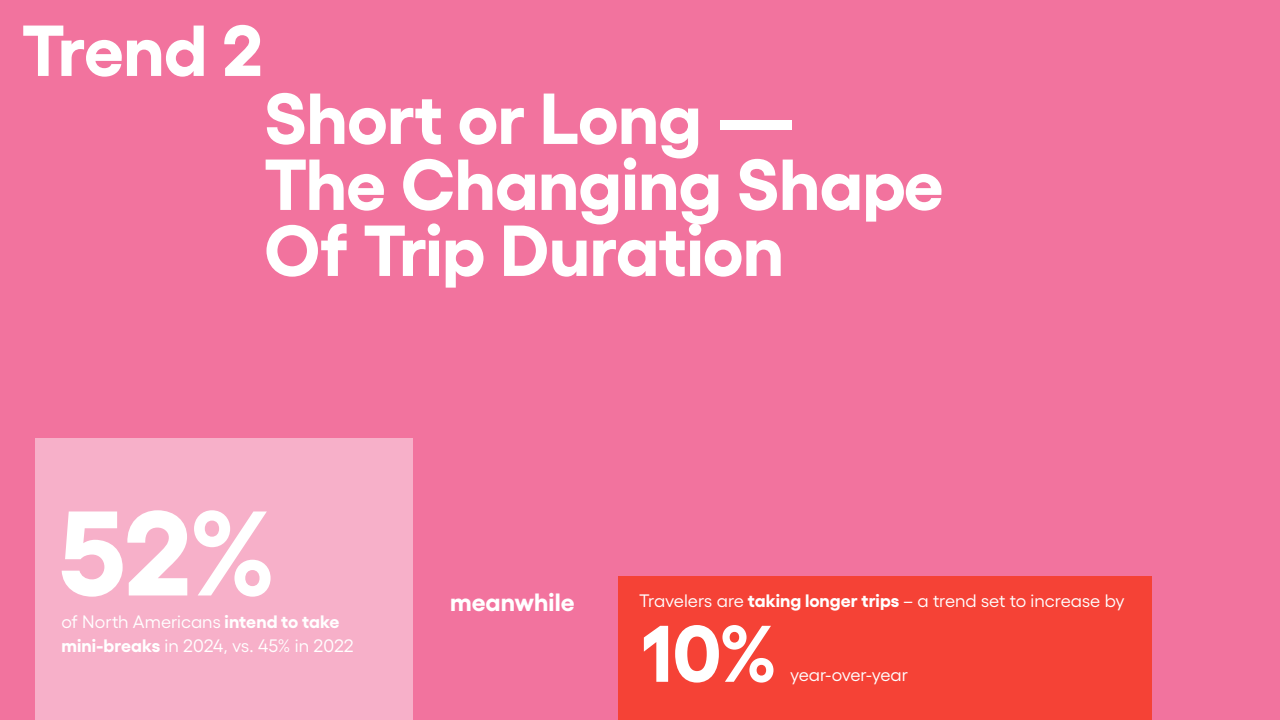
<style>
.page{position:relative;width:1280px;height:720px;background:#f2739e}
.page>*{position:absolute;margin:0;border:0;box-sizing:border-box;transform-origin:0 0}
.t1{font:700 120px "Gellix";color:#fff}
.t2{font:700 80px "Gellix";color:#fff}
.t3{font:700 72px/66px "Gellix";letter-spacing:-.01em;color:#fff}
.t4{font:700 25px "Gellix";color:#fff}
.t5{font:18px/24px "Gellix";letter-spacing:-.005em;color:#fff}
.s1{font-weight:700}
</style>
<div class="page">
<div style="left:618px;top:576px;width:534px;height:144px;background:#f54236"></div>
<div style="left:35px;top:439px;width:377px;height:281px;background:#f7b0c9"></div>
<p class="t3" style="left:22px;top:10px;width:243px">Trend 2</p>
<p class="t3" style="left:264px;top:78px;width:681px">Short or Long —<br>The Changing Shape<br>Of Trip Duration</p>
<p class="t1" style="left:60px;top:457px;width:218px">52%</p>
<p class="t5" style="left:61px;top:608px;width:294px">of North Americans <span class="s1">intend to take mini-breaks</span> in 2024, vs. 45% in 2022</p>
<p class="t4" style="left:450px;top:582px;width:126px">meanwhile</p>
<p class="t5" style="left:639px;top:587px;width:487px">Travelers are <span class="s1">taking longer trips</span> – a trend set to increase by</p>
<p class="t2" style="left:641px;top:589px;width:138px">10%</p>
<p class="t5" style="left:790px;top:661px;width:120px">year-over-year</p>
</div>
